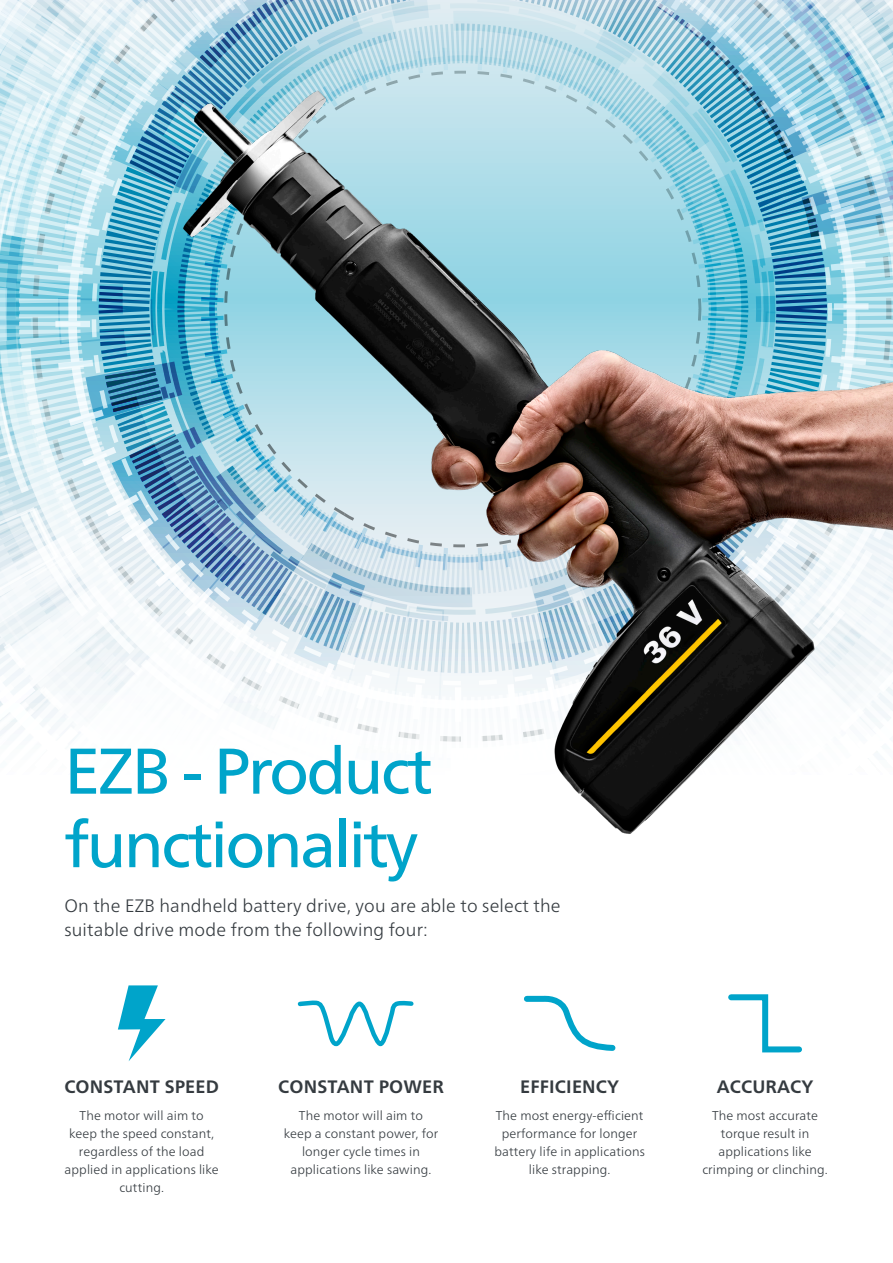
<style>
.page{position:relative;width:893px;height:1263px;background:#fff}
.page>*{position:absolute;margin:0;border:0;box-sizing:border-box;transform-origin:0 0}
.Headline_2{font:64.5px/73.5px "Neue Frutiger World";letter-spacing:-.04em;color:#00a4ca}
.Intro_2{font:300 18px/24px "Neue Frutiger World";letter-spacing:.01em;color:#353b40}
.Intro_2-2{font:700 18px "Neue Frutiger World";letter-spacing:.01em;color:#353b40}
.Body_text_1{font:300 12.75px/18px "Neue Frutiger World";letter-spacing:.01em;color:#353b40;text-align:center}
</style>
<div class="page">
<img style="left:0;top:0;width:893px;height:834px">
<svg style="left:728px;top:994px;width:74px;height:59px"></svg>
<svg style="left:524px;top:995px;width:92px;height:56px"></svg>
<svg style="left:297px;top:1000px;width:117px;height:47px"></svg>
<svg style="left:118px;top:985px;width:48px;height:76px"></svg>
<p class="Headline_2" style="left:64px;top:736px;width:370px">EZB - Product functionality</p>
<p class="Intro_2" style="left:64px;top:894px;width:498px">On the EZB handheld battery drive, you are able to select the suitable drive mode from the following four:</p>
<p class="Intro_2-2" style="left:64px;top:1070px;width:156px">CONSTANT SPEED</p>
<p class="Body_text_1" style="left:65px;top:1107px;width:156px">The motor will aim to keep the speed constant, regardless of the load applied in applications like cutting.</p>
<p class="Intro_2-2" style="left:278px;top:1070px;width:167px">CONSTANT POWER</p>
<p class="Body_text_1" style="left:284px;top:1107px;width:156px">The motor will aim to keep a constant power, for longer cycle times in applications like sawing.</p>
<p class="Intro_2-2" style="left:520px;top:1070px;width:101px">EFFICIENCY</p>
<p class="Body_text_1" style="left:494px;top:1107px;width:152px">The most energy-efficient performance for longer battery life in applications like strapping.</p>
<p class="Intro_2-2" style="left:717px;top:1070px;width:98px">ACCURACY</p>
<p class="Body_text_1" style="left:702px;top:1107px;width:127px">The most accurate torque result in applications like crimping or clinching.</p>
</div>
